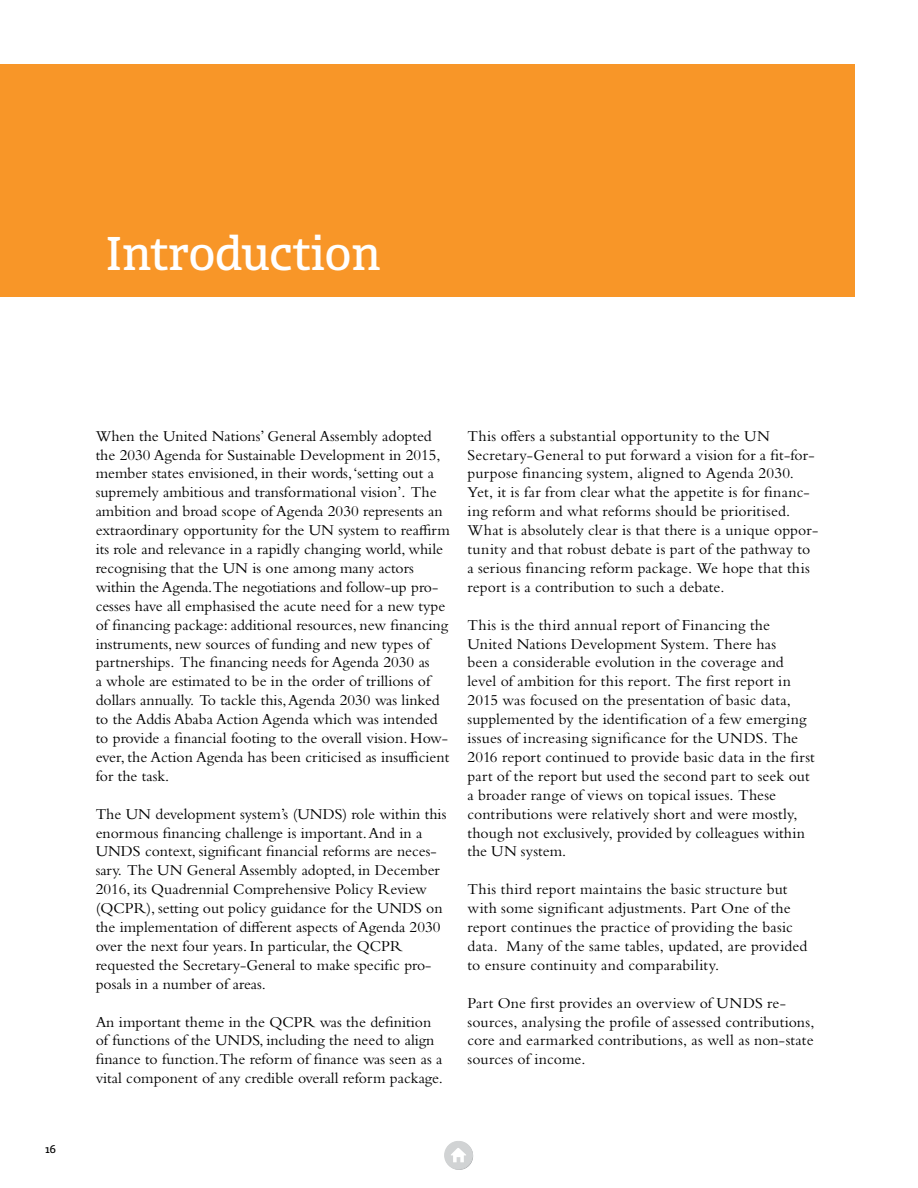
<style>
.page{position:relative;width:918px;height:1188px;background:#fff}
.page>*{position:absolute;margin:0;border:0;box-sizing:border-box;transform-origin:0 0}
.t1{font:45px "Olsen";color:#fff}
.t2{font:15.75px/18.9px "Bembo Std";color:#000}
.t3{font:10.5px "Olsen";color:#000}
</style>
<div class="page">
<div style="left:0;top:64px;width:854px;height:232px;background:#f89628"></div>
<svg style="left:444px;top:1141px;width:29px;height:29px"></svg>
<h1 class="t1" style="left:106px;top:223px;width:275px">Introduction</h1>
<p class="t3" style="left:45px;top:1142px;width:12px">16</p>
<p class="t2" style="left:96px;top:426px;width:356px">When the United Nations’ General Assembly adopted the 2030 Agenda for Sustainable Development in 2015, member states envisioned, in their words, ‘setting out a supremely ambitious and transformational vision’. The ambition and broad scope of Agenda 2030 represents an extraordinary opportunity for the UN system to reaffirm its role and relevance in a rapidly changing world, while recognising that the UN is one among many actors within the Agenda.The negotiations and follow-up pro&shy;cesses have all emphasised the acute need for a new type of financing package: additional resources, new financing instruments, new sources of funding and new types of partnerships. The financing needs for Agenda 2030 as<br>a whole are estimated to be in the order of trillions of dollars annually. To tackle this, Agenda 2030 was linked to the Addis Ababa Action Agenda which was intended to provide a financial footing to the overall vision. How&shy;ever, the Action Agenda has been criticised as insufficient for the task.</p>
<p class="t2" style="left:96px;top:804px;width:352px">The UN development system’s (UNDS) role within this enormous financing challenge is important. And in a UNDS context, significant financial reforms are neces&shy;sary. The UN General Assembly adopted, in December 2016, its Quadrennial Comprehensive Policy Review (QCPR), setting out policy guidance for the UNDS on the implementation of different aspects of Agenda 2030 over the next four years. In particular, the QCPR requested the Secretary-General to make specific pro&shy;posals in a number of areas.</p>
<p class="t2" style="left:96px;top:1012px;width:349px">An important theme in the QCPR was the definition of functions of the UNDS, including the need to align finance to function.The reform of finance was seen as a vital component of any credible overall reform package.</p>
<p class="t2" style="left:468px;top:426px;width:352px">This offers a substantial opportunity to the UN Secretary-General to put forward a vision for a fit-for&shy;purpose financing system, aligned to Agenda 2030.<br>Yet, it is far from clear what the appetite is for financ&shy;ing reform and what reforms should be prioritised.<br>What is absolutely clear is that there is a unique oppor&shy;tunity and that robust debate is part of the pathway to a serious financing reform package. We hope that this report is a contribution to such a debate.</p>
<p class="t2" style="left:468px;top:615px;width:349px">This is the third annual report of Financing the United Nations Development System. There has<br>been a considerable evolution in the coverage and level of ambition for this report. The first report in 2015 was focused on the presentation of basic data, supplemented by the identification of a few emerging issues of increasing significance for the UNDS. The 2016 report continued to provide basic data in the first part of the report but used the second part to seek out a broader range of views on topical issues. These contributions were relatively short and were mostly, though not exclusively, provided by colleagues within the UN system.</p>
<p class="t2" style="left:468px;top:880px;width:341px">This third report maintains the basic structure but with some significant adjustments. Part One of the report continues the practice of providing the basic data. Many of the same tables, updated, are provided to ensure continuity and comparability.</p>
<p class="t2" style="left:468px;top:993px;width:349px">Part One first provides an overview of UNDS re&shy;sources, analysing the profile of assessed contributions, core and earmarked contributions, as well as non-state sources of income.</p>
</div>
